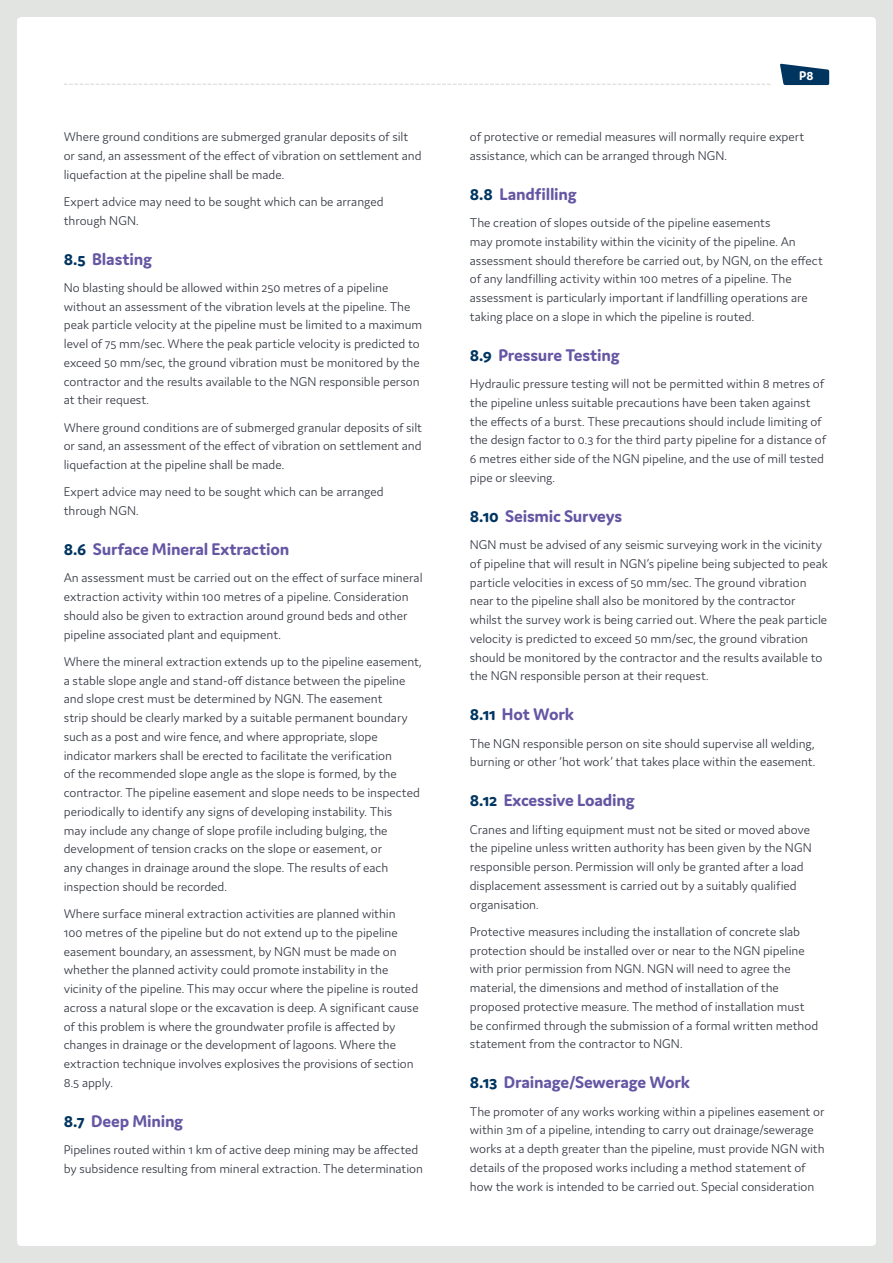
<style>
.page{position:relative;width:893px;height:1263px;background:#e2e4e2}
.page>*{position:absolute;margin:0;border:0;box-sizing:border-box;transform-origin:0 0}
.Subhead_2{font:700 18px "Domus";letter-spacing:-.01em;color:#6556a4}
.Body{font:300 13.5px/18.8px "Domus";letter-spacing:-.005em;color:#323640}
.t1{font:700 13.5px "Domus";color:#fff}
.s1{color:#003560}
</style>
<div class="page">
<div style="left:17px;top:17px;width:859px;height:1229px;background:#fff;border-radius:4px"></div>
<svg style="left:780px;top:64px;width:49px;height:21px"></svg>
<svg style="left:64px;top:83px;width:707px;height:2px"></svg>
<p class="Body" style="left:64px;top:127px;width:359px">Where ground conditions are submerged granular deposits of silt or sand, an assessment of the effect of vibration on settlement and liquefaction at the pipeline shall be made.</p>
<p class="Body" style="left:64px;top:192px;width:321px">Expert advice may need to be sought which can be arranged through NGN.</p>
<p class="Subhead_2" style="left:64px;top:249px;width:90px"><span class="s1">8.5</span> Blasting</p>
<p class="Body" style="left:64px;top:278px;width:360px">No blasting should be allowed within 250 metres of a pipeline without an assessment of the vibration levels at the pipeline. The peak particle velocity at the pipeline must be limited to a maximum level of 75 mm/sec. Where the peak particle velocity is predicted to exceed 50 mm/sec, the ground vibration must be monitored by the contractor and the results available to the NGN responsible person at their request.</p>
<p class="Body" style="left:64px;top:418px;width:360px;text-align:justify">Where ground conditions are of submerged granular deposits of silt or sand, an assessment of the effect of vibration on settlement and liquefaction at the pipeline shall be made.</p>
<p class="Body" style="left:64px;top:482px;width:321px">Expert advice may need to be sought which can be arranged through NGN.</p>
<p class="Subhead_2" style="left:64px;top:539px;width:227px"><span class="s1">8.6</span> Surface Mineral Extraction</p>
<p class="Body" style="left:64px;top:568px;width:360px">An assessment must be carried out on the effect of surface mineral extraction activity within 100 metres of a pipeline. Consideration should also be given to extraction around ground beds and other pipeline associated plant and equipment.</p>
<p class="Body" style="left:64px;top:652px;width:359px">Where the mineral extraction extends up to the pipeline easement, a stable slope angle and stand-off distance between the pipeline and slope crest must be determined by NGN. The easement<br>strip should be clearly marked by a suitable permanent boundary such as a post and wire fence, and where appropriate, slope indicator markers shall be erected to facilitate the verification<br>of the recommended slope angle as the slope is formed, by the contractor. The pipeline easement and slope needs to be inspected periodically to identify any signs of developing instability. This<br>may include any change of slope profile including bulging, the development of tension cracks on the slope or easement, or<br>any changes in drainage around the slope. The results of each inspection should be recorded.</p>
<p class="Body" style="left:64px;top:904px;width:356px">Where surface mineral extraction activities are planned within<br>100 metres of the pipeline but do not extend up to the pipeline easement boundary, an assessment, by NGN must be made on whether the planned activity could promote instability in the vicinity of the pipeline. This may occur where the pipeline is routed across a natural slope or the excavation is deep. A significant cause of this problem is where the groundwater profile is affected by changes in drainage or the development of lagoons. Where the extraction technique involves explosives the provisions of section 8.5 apply.</p>
<p class="Subhead_2" style="left:64px;top:1111px;width:121px"><span class="s1">8.7</span> Deep Mining</p>
<p class="Body" style="left:64px;top:1140px;width:361px">Pipelines routed within 1 km of active deep mining may be affected by subsidence resulting from mineral extraction. The determination</p>
<p class="t1" style="left:799px;top:68px;width:16px">P8</p>
<p class="Body" style="left:470px;top:127px;width:336px">of protective or remedial measures will normally require expert assistance, which can be arranged through NGN.</p>
<p class="Subhead_2" style="left:470px;top:184px;width:108px"><span class="s1">8.8</span> Landfilling</p>
<p class="Body" style="left:470px;top:213px;width:355px">The creation of slopes outside of the pipeline easements<br>may promote instability within the vicinity of the pipeline. An assessment should therefore be carried out, by NGN, on the effect of any landfilling activity within 100 metres of a pipeline. The assessment is particularly important if landfilling operations are taking place on a slope in which the pipeline is routed.</p>
<p class="Subhead_2" style="left:470px;top:345px;width:151px"><span class="s1">8.9</span> Pressure Testing</p>
<p class="Body" style="left:470px;top:374px;width:358px">Hydraulic pressure testing will not be permitted within 8 metres of the pipeline unless suitable precautions have been taken against the effects of a burst. These precautions should include limiting of the design factor to 0.3 for the third party pipeline for a distance of 6 metres either side of the NGN pipeline, and the use of mill tested pipe or sleeving.</p>
<p class="Subhead_2" style="left:470px;top:506px;width:154px"><span class="s1">8.10</span> Seismic Surveys</p>
<p class="Body" style="left:470px;top:535px;width:360px">NGN must be advised of any seismic surveying work in the vicinity of pipeline that will result in NGN’s pipeline being subjected to peak particle velocities in excess of 50 mm/sec. The ground vibration near to the pipeline shall also be monitored by the contractor whilst the survey work is being carried out. Where the peak particle velocity is predicted to exceed 50 mm/sec, the ground vibration should be monitored by the contractor and the results available to the NGN responsible person at their request.</p>
<p class="Subhead_2" style="left:470px;top:705px;width:106px"><span class="s1">8.11</span> Hot Work</p>
<p class="Body" style="left:470px;top:734px;width:347px">The NGN responsible person on site should supervise all welding, burning or other ‘hot work’ that takes place within the easement.</p>
<p class="Subhead_2" style="left:470px;top:791px;width:166px"><span class="s1">8.12</span> Excessive Loading</p>
<p class="Body" style="left:470px;top:820px;width:343px">Cranes and lifting equipment must not be sited or moved above the pipeline unless written authority has been given by the NGN responsible person. Permission will only be granted after a load displacement assessment is carried out by a suitably qualified organisation.</p>
<p class="Body" style="left:470px;top:922px;width:350px">Protective measures including the installation of concrete slab protection should be installed over or near to the NGN pipeline with prior permission from NGN. NGN will need to agree the material, the dimensions and method of installation of the proposed protective measure. The method of installation must be confirmed through the submission of a formal written method statement from the contractor to NGN.</p>
<p class="Subhead_2" style="left:470px;top:1073px;width:222px"><span class="s1">8.13</span> Drainage/Sewerage Work</p>
<p class="Body" style="left:470px;top:1102px;width:356px">The promoter of any works working within a pipelines easement or within 3m of a pipeline, intending to carry out drainage/sewerage works at a depth greater than the pipeline, must provide NGN with details of the proposed works including a method statement of how the work is intended to be carried out. Special consideration</p>
</div>
